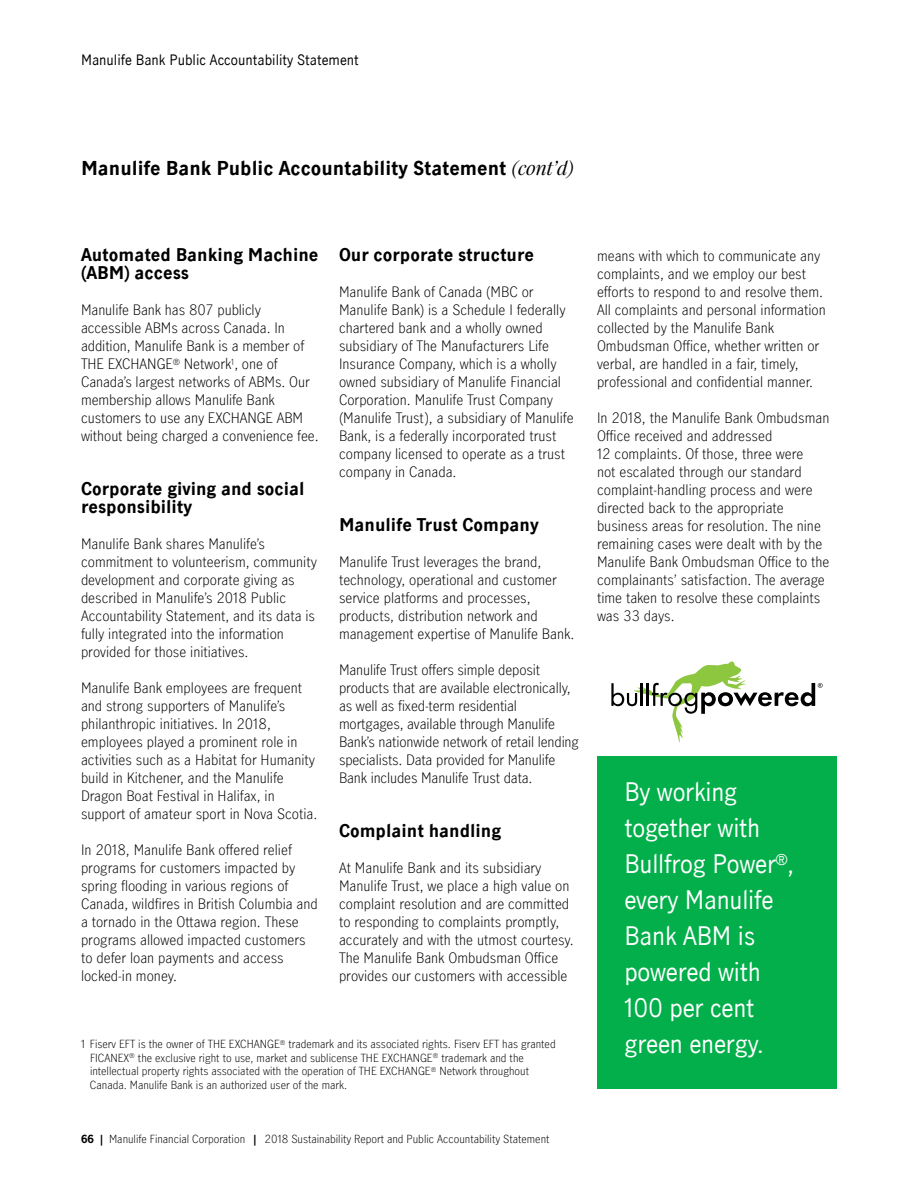
<style>
.page{position:relative;width:918px;height:1188px;background:#fff}
.page>*{position:absolute;margin:0;border:0;box-sizing:border-box;transform-origin:0 0}
.callout_16_white{font:24px/36px "Manulife JH Sans";letter-spacing:-.01em;color:#fff}
.continued{font:700 18px "Manulife JH Sans";color:#000}
.Head_02{font:700 16.5px/18px "Manulife JH Sans";color:#000}
.Body_01{font:300 13.5px/18px "Manulife JH Sans";color:#000}
.t1{font:13.5px "Manulife JH Sans";color:#000}
.footnotes{font:300 10.5px/13.5px "Manulife JH Sans";color:#000}
.s1{font-family:"Manulife JH Serif";font-weight:400;font-style:italic}
.s2{font-weight:700}
</style>
<div class="page">
<div style="left:597px;top:756px;width:240px;height:333px;background:#03af4b"></div>
<svg style="left:611px;top:662px;width:212px;height:80px"></svg>
<p class="t1" style="left:81px;top:50px;width:279px">Manulife Bank Public Accountability Statement</p>
<p class="continued" style="left:81px;top:155px;width:494px">Manulife Bank Public Accountability Statement <span class="s1">(cont’d)</span></p>
<p class="Head_02" style="left:81px;top:245px;width:239px">Automated Banking Machine (ABM) access</p>
<p class="Body_01" style="left:81px;top:300px;width:239px">Manulife Bank has 807 publicly accessible ABMs across Canada. In addition, Manulife Bank is a member of THE EXCHANGE<sup>®</sup> Network<sup>1</sup>, one of Canada’s largest networks of ABMs. Our membership allows Manulife Bank customers to use any EXCHANGE ABM without being charged a convenience fee.</p>
<p class="Head_02" style="left:81px;top:479px;width:225px">Corporate giving and social responsibility</p>
<p class="Body_01" style="left:81px;top:534px;width:237px">Manulife Bank shares Manulife’s commitment to volunteerism, community development and corporate giving as described in Manulife’s 2018 Public Accountability Statement, and its data is fully integrated into the information provided for those initiatives.</p>
<p class="Body_01" style="left:81px;top:678px;width:238px">Manulife Bank employees are frequent and strong supporters of Manulife’s philanthropic initiatives. In 2018, employees played a prominent role in activities such as a Habitat for Humanity build in Kitchener, and the Manulife Dragon Boat Festival in Halifax, in support of amateur sport in Nova Scotia.</p>
<p class="Body_01" style="left:81px;top:840px;width:238px">In 2018, Manulife Bank offered relief programs for customers impacted by spring flooding in various regions of Canada, wildfires in British Columbia and a tornado in the Ottawa region. These programs allowed impacted customers to defer loan payments and access locked-in money.</p>
<p class="Head_02" style="left:339px;top:245px;width:197px">Our corporate structure</p>
<p class="Body_01" style="left:339px;top:282px;width:236px">Manulife Bank of Canada (MBC or Manulife Bank) is a Schedule I federally chartered bank and a wholly owned subsidiary of The Manufacturers Life Insurance Company, which is a wholly owned subsidiary of Manulife Financial Corporation. Manulife Trust Company (Manulife Trust), a subsidiary of Manulife Bank, is a federally incorporated trust company licensed to operate as a trust company in Canada.</p>
<p class="Head_02" style="left:339px;top:515px;width:201px">Manulife Trust Company</p>
<p class="Body_01" style="left:339px;top:552px;width:237px">Manulife Trust leverages the brand, technology, operational and customer service platforms and processes, products, distribution network and management expertise of Manulife Bank.</p>
<p class="Body_01" style="left:339px;top:660px;width:242px">Manulife Trust offers simple deposit products that are available electronically, as well as fixed-term residential mortgages, available through Manulife Bank’s nationwide network of retail lending specialists. Data provided for Manulife Bank includes Manulife Trust data.</p>
<p class="Head_02" style="left:339px;top:821px;width:164px">Complaint handling</p>
<p class="Body_01" style="left:339px;top:858px;width:236px">At Manulife Bank and its subsidiary Manulife Trust, we place a high value on complaint resolution and are committed to responding to complaints promptly, accurately and with the utmost courtesy.<br>The Manulife Bank Ombudsman Office provides our customers with accessible</p>
<p class="footnotes" style="left:90px;top:1037px;width:467px;text-indent:-9px">1 Fiserv EFT is the owner of THE EXCHANGE<sup>®</sup> trademark and its associated rights. Fiserv EFT has granted FICANEX<sup>®</sup> the exclusive right to use, market and sublicense THE EXCHANGE<sup>®</sup> trademark and the intellectual property rights associated with the operation of THE EXCHANGE<sup>®</sup> Network throughout Canada. Manulife Bank is an authorized user of the mark.</p>
<p class="footnotes" style="left:81px;top:1131px;width:470px"><span class="s2">66 |</span> Manulife Financial Corporation <span class="s2">|</span> 2018 Sustainability Report and Public Accountability Statement</p>
<p class="Body_01" style="left:597px;top:246px;width:230px">means with which to communicate any complaints, and we employ our best efforts to respond to and resolve them.<br>All complaints and personal information collected by the Manulife Bank Ombudsman Office, whether written or verbal, are handled in a fair, timely, professional and confidential manner.</p>
<p class="Body_01" style="left:597px;top:408px;width:234px">In 2018, the Manulife Bank Ombudsman Office received and addressed<br>12 complaints. Of those, three were<br>not escalated through our standard complaint-handling process and were directed back to the appropriate business areas for resolution. The nine remaining cases were dealt with by the Manulife Bank Ombudsman Office to the complainants’ satisfaction. The average time taken to resolve these complaints was 33 days.</p>
<p class="callout_16_white" style="left:624px;top:773px;width:171px">By working together with<br>Bullfrog Power<sup>®</sup>, every Manulife<br>Bank ABM is powered with<br>100 per cent green energy.</p>
</div>
